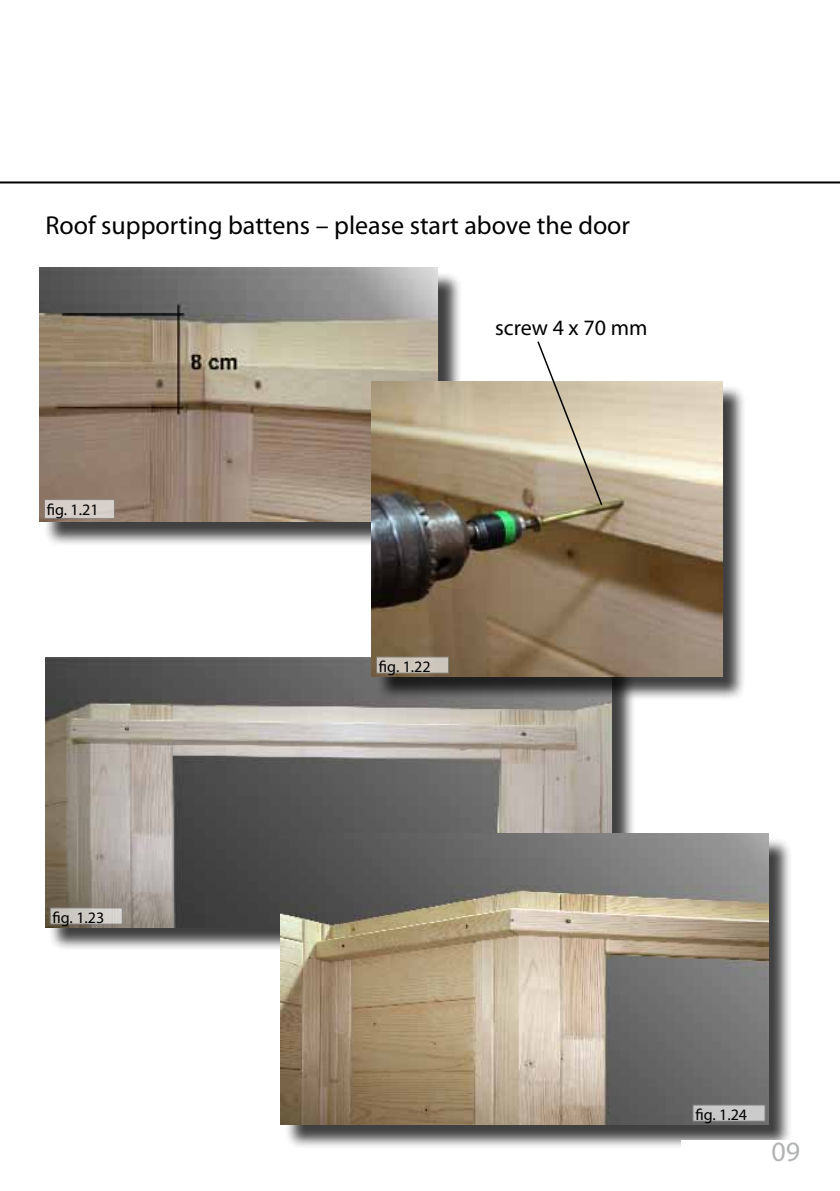
<style>
.page{position:relative;width:840px;height:1191px;background:#fff}
.page>*{position:absolute;margin:0;border:0;box-sizing:border-box;transform-origin:0 0}
.t1{font:28px "Myriad Pro";color:#b1b3b4}
.t2{font:26px "Myriad Pro";color:#000}
.t3{font:22px "Myriad Pro";color:#000}
.t4{font:16px "Myriad Pro";color:#000}
</style>
<div class="page">
<div style="left:48px;top:661px;width:588px;height:291px;background:#000;opacity:.75"></div>
<img style="left:45px;top:658px;width:566px;height:269px">
<hr style="left:0;top:181px;width:839px;height:2px;background:#000">
<div style="left:43px;top:271px;width:419px;height:276px;background:#000;opacity:.75"></div>
<img style="left:40px;top:268px;width:397px;height:254px">
<div style="left:44px;top:499px;width:71px;height:20px;background:#d7cfca;border:1px solid #87888a"></div>
<div style="left:375px;top:384px;width:371px;height:317px;background:#000;opacity:.75"></div>
<img style="left:372px;top:381px;width:349px;height:295px">
<svg style="left:536px;top:341px;width:67px;height:166px"></svg>
<div style="left:376px;top:656px;width:73px;height:17px;background:#cec6bc;border:1px solid #87888a"></div>
<div style="left:284px;top:836px;width:508px;height:313px;background:#000;opacity:.75"></div>
<img style="left:281px;top:833px;width:486px;height:291px">
<div style="left:692px;top:1104px;width:73px;height:17px;background:#c9c9c9;border:1px solid #87888a"></div>
<div style="left:50px;top:907px;width:73px;height:17px;background:linear-gradient(to right,#c4c0b8,#dad8d5);border:1px solid #87888a"></div>
<div style="left:680px;top:1140px;width:119px;height:42px;background:#fff"></div>
<p class="t2" style="left:45px;top:209px;width:586px">Roof supporting battens – please start above the door</p>
<p class="t4" style="left:47px;top:500px;width:53px">fig. 1.21</p>
<p class="t3" style="left:495px;top:314px;width:154px">screw 4 x 70 mm</p>
<p class="t4" style="left:378px;top:657px;width:53px">fig. 1.22</p>
<p class="t4" style="left:53px;top:907px;width:53px">fig. 1.23</p>
<p class="t4" style="left:695px;top:1104px;width:53px">fig. 1.24</p>
<p class="t1" style="left:771px;top:1134px;width:30px">09</p>
</div>
